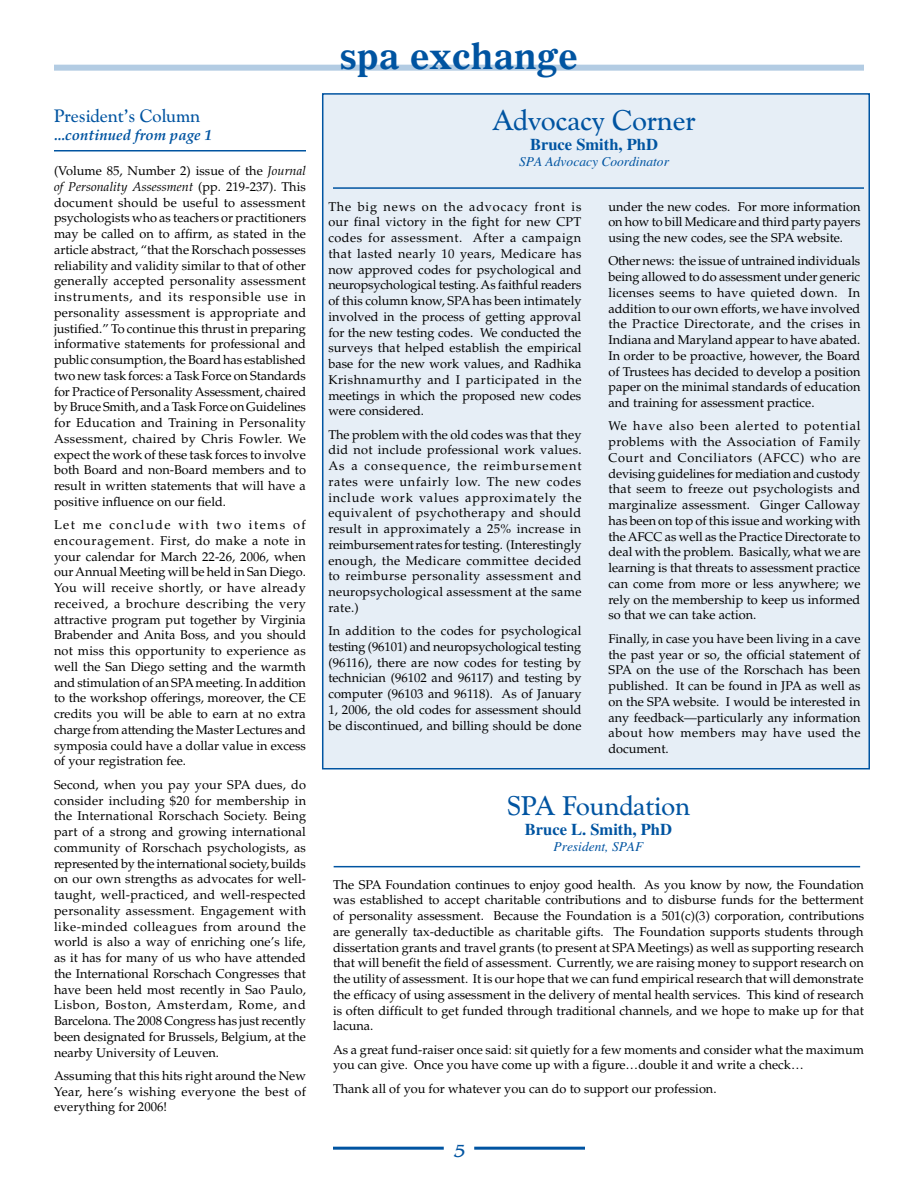
<style>
.page{position:relative;width:918px;height:1188px;background:#fff}
.page>*{position:absolute;margin:0;border:0;box-sizing:border-box;transform-origin:0 0}
.t1{font:700 36px "Gazette LH";color:#0054a1}
.t2{font:28.5px "Goudy Catalogue BT";color:#0054a1}
.t3{font:27px "Goudy Catalogue BT";color:#0054a1}
.t4{font:18px "Goudy Catalogue BT";color:#0054a1}
.t5{font:700 16.5px "Times";color:#0054a1}
.t6{font:italic 700 15px "Palatino";color:#0054a1}
.t7{font:italic 13.5px "Times";color:#0054a1}
.t8{font:12.75px/15.8px "Palatino";color:#000;text-align:justify}
.s1{font-style:italic}
</style>
<div class="page">
<div style="left:54px;top:65px;width:810px;height:6px;background:#b3cce3"></div>
<hr style="left:333px;top:1147px;width:111px;height:3px;background:#0054a1">
<hr style="left:474px;top:1147px;width:111px;height:3px;background:#0054a1">
<div style="left:323px;top:94px;width:546px;height:675px;background:#e6eef6"></div>
<hr style="left:333px;top:187px;width:531px;height:2px;background:#0054a1">
<hr style="left:54px;top:150px;width:252px;height:2px;background:#0054a1">
<hr style="left:334px;top:866px;width:526px;height:1px;background:#0054a1">
<h3 class="t4" style="left:54px;top:104px;width:148px">President’s Column</h3>
<p class="t6" style="left:54px;top:126px;width:160px">...continued from page 1</p>
<p class="t8" style="left:54px;top:163px;width:254px">(Volume 85, Number 2) issue of the <span class="s1">Journal of Personality Assessment</span> (pp. 219-237). This document should be useful to assessment psychologists who as teachers or practitioners may be called on to affirm, as stated in the article abstract, “that the Rorschach possesses reliability and validity similar to that of other generally accepted personality assessment instruments, and its responsible use in personality assessment is appropriate and justified.” To continue this thrust in preparing informative statements for professional and public consumption, the Board has established two new task forces: a Task Force on Standards for Practice of Personality Assessment, chaired by Bruce Smith, and a Task Force on Guidelines for Education and Training in Personality Assessment, chaired by Chris Fowler. We expect the work of these task forces to involve both Board and non-Board members and to result in written statements that will have a positive influence on our field.</p>
<p class="t8" style="left:54px;top:517px;width:254px">Let me conclude with two items of encouragement. First, do make a note in your calendar for March 22-26, 2006, when our Annual Meeting will be held in San Diego.<br>You will receive shortly, or have already received, a brochure describing the very attractive program put together by Virginia Brabender and Anita Boss, and you should not miss this opportunity to experience as well the San Diego setting and the warmth and stimulation of an SPA meeting. In addition to the workshop offerings, moreover, the CE credits you will be able to earn at no extra charge from attending the Master Lectures and symposia could have a dollar value in excess of your registration fee.</p>
<p class="t8" style="left:54px;top:777px;width:254px">Second, when you pay your SPA dues, do consider including $20 for membership in the International Rorschach Society. Being part of a strong and growing international community of Rorschach psychologists, as represented by the international society, builds on our own strengths as advocates for well&shy;taught, well-practiced, and well-respected personality assessment. Engagement with like-minded colleagues from around the world is also a way of enriching one’s life, as it has for many of us who have attended the International Rorschach Congresses that have been held most recently in Sao Paulo, Lisbon, Boston, Amsterdam, Rome, and Barcelona. The 2008 Congress has just recently been designated for Brussels, Belgium, at the nearby University of Leuven.</p>
<p class="t8" style="left:54px;top:1068px;width:254px">Assuming that this hits right around the New Year, here’s wishing everyone the best of everything for 2006!</p>
<h1 class="t1" style="left:340px;top:34px;width:240px">spa exchange</h1>
<h2 class="t2" style="left:492px;top:102px;width:205px">Advocacy Corner</h2>
<p class="t5" style="left:530px;top:134px;width:129px">Bruce Smith, PhD</p>
<p class="t7" style="left:519px;top:154px;width:151px">SPA Advocacy Coordinator</p>
<p class="t8" style="left:328px;top:199px;width:255px">The big news on the advocacy front is our final victory in the fight for new CPT codes for assessment. After a campaign that lasted nearly 10 years, Medicare has now approved codes for psychological and neuropsychological testing. As faithful readers of this column know, SPA has been intimately involved in the process of getting approval for the new testing codes. We conducted the surveys that helped establish the empirical base for the new work values, and Radhika Krishnamurthy and I participated in the meetings in which the proposed new codes were considered.</p>
<p class="t8" style="left:328px;top:427px;width:255px">The problem with the old codes was that they did not include professional work values.<br>As a consequence, the reimbursement rates were unfairly low. The new codes include work values approximately the equivalent of psychotherapy and should result in approximately a 25% increase in reimbursement rates for testing. (Interestingly enough, the Medicare committee decided to reimburse personality assessment and neuropsychological assessment at the same rate.)</p>
<p class="t8" style="left:328px;top:623px;width:255px">In addition to the codes for psychological testing (96101) and neuropsychological testing (96116), there are now codes for testing by technician (96102 and 96117) and testing by computer (96103 and 96118). As of January 1, 2006, the old codes for assessment should be discontinued, and billing should be done</p>
<p class="t8" style="left:608px;top:199px;width:254px">under the new codes. For more information on how to bill Medicare and third party payers using the new codes, see the SPA website.</p>
<p class="t8" style="left:608px;top:253px;width:254px">Other news: the issue of untrained individuals being allowed to do assessment under generic licenses seems to have quieted down. In addition to our own efforts, we have involved the Practice Directorate, and the crises in Indiana and Maryland appear to have abated.<br>In order to be proactive, however, the Board of Trustees has decided to develop a position paper on the minimal standards of education and training for assessment practice.</p>
<p class="t8" style="left:608px;top:418px;width:254px">We have also been alerted to potential problems with the Association of Family Court and Conciliators (AFCC) who are devising guidelines for mediation and custody that seem to freeze out psychologists and marginalize assessment. Ginger Calloway has been on top of this issue and working with the AFCC as well as the Practice Directorate to deal with the problem. Basically, what we are learning is that threats to assessment practice can come from more or less anywhere; we rely on the membership to keep us informed so that we can take action.</p>
<p class="t8" style="left:608px;top:631px;width:254px">Finally, in case you have been living in a cave the past year or so, the official statement of SPA on the use of the Rorschach has been published. It can be found in JPA as well as on the SPA website. I would be interested in any feedback—particularly any information about how members may have used the document.</p>
<h3 class="t3" style="left:507px;top:789px;width:185px">SPA Foundation</h3>
<p class="t5" style="left:525px;top:820px;width:149px">Bruce L. Smith, PhD</p>
<p class="t7" style="left:554px;top:839px;width:91px">President, SPAF</p>
<p class="t8" style="left:333px;top:877px;width:533px">The SPA Foundation continues to enjoy good health. As you know by now, the Foundation was established to accept charitable contributions and to disburse funds for the betterment of personality assessment. Because the Foundation is a 501(c)(3) corporation, contributions are generally tax-deductible as charitable gifts. The Foundation supports students through dissertation grants and travel grants (to present at SPA Meetings) as well as supporting research that will benefit the field of assessment. Currently, we are raising money to support research on the utility of assessment. It is our hope that we can fund empirical research that will demonstrate the efficacy of using assessment in the delivery of mental health services. This kind of research is often difficult to get funded through traditional channels, and we hope to make up for that lacuna.</p>
<p class="t8" style="left:333px;top:1042px;width:533px">As a great fund-raiser once said: sit quietly for a few moments and consider what the maximum you can give. Once you have come up with a figure…double it and write a check…</p>
<p class="t8" style="left:333px;top:1081px;width:385px">Thank all of you for whatever you can do to support our profession.</p>
</div>
